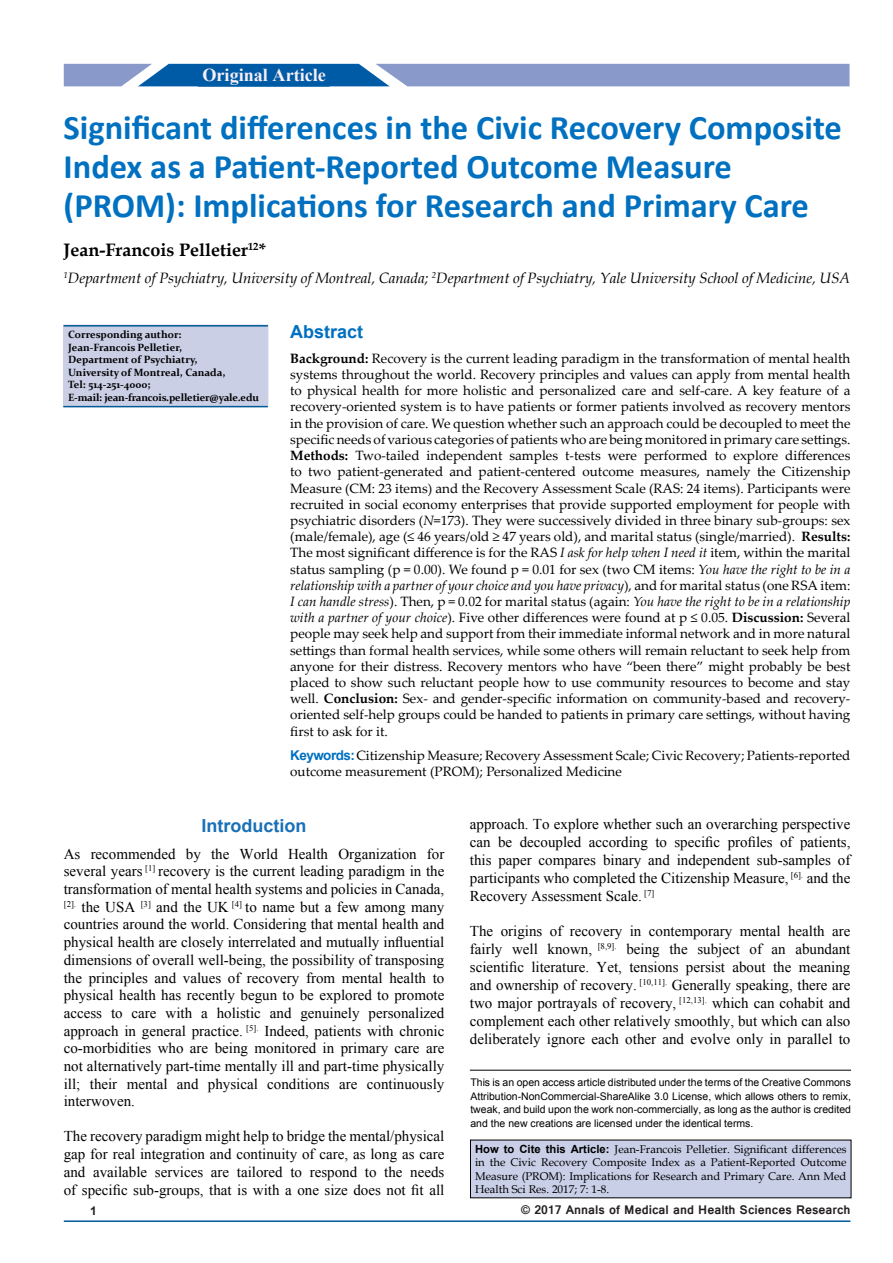
<style>
.page{position:relative;width:893px;height:1263px;background:#fff}
.page>*{position:absolute;margin:0;border:0;box-sizing:border-box;transform-origin:0 0}
.t1{font:700 34.5px/39px "Calibri";color:#0070c0}
.t2{font:700 18.75px "Times New Roman";color:#fff}
.t3{font:700 18.15px "Times New Roman";color:#f9eff6}
.t4{font:700 18px "Book Antiqua";color:#000}
.t5{font:700 18px "Arial";color:#1870b8}
.t6{font:700 18px "Arial";color:#0070c0}
.t7{font:15px/17.7px "Times New Roman";color:#000;text-align:justify}
.t8{font:italic 15px "Book Antiqua";color:#000}
.t9{font:13.5px/16.2px "Palatino Linotype";color:#000;text-align:justify}
.t10{font:700 13.5px "Vrinda";color:#231f20}
.t11{font:700 12px "Arial";color:#231f20}
.t12{font:11.25px/13.5px "Book Antiqua";color:#000;text-align:justify}
.t13{font:10.5px/13.5px "Arial";color:#000;text-align:justify}
.t14{font:700 10.5px/12.6px "Constantia";color:#000}
.s1{font-weight:700}
.s2{font-style:italic}
.s3{font-family:"Arial";font-weight:700;color:#0070c0}
.s4{font-family:"Arial";font-weight:700}
</style>
<div class="page">
<svg style="left:64px;top:64px;width:785px;height:22px"></svg>
<hr style="left:64px;top:1220px;width:786px;height:2px;background:#005a96">
<div style="left:198px;top:65px;width:131px;height:22px;background:#005ba6;border:2px solid #005ba6"></div>
<div style="left:470px;top:1140px;width:381px;height:58px;background:#c9cfe7"></div>
<hr style="left:470px;top:1070px;width:381px;height:1px;background:#000">
<div style="left:64px;top:325px;width:204px;height:81px;background:#cacfe6"></div>
<div style="left:64px;top:325px;width:204px;height:81px;border:1px solid #c9cfe7"></div>
<hr style="left:63px;top:406px;width:205px;height:1px;background:#005a96">
<hr style="left:64px;top:325px;width:204px;height:2px;background:#005a96">
<h2 class="t2" style="left:201px;top:61px;width:129px">Original Article</h2>
<h3 class="t3" style="left:202px;top:62px;width:125px">Original Article</h3>
<h1 class="t1" style="left:64px;top:108px;width:780px">Significant differences in the Civic Recovery Composite<br>Index as a Patient-Reported Outcome Measure (PROM): Implications for Research and Primary Care</h1>
<h3 class="t4" style="left:64px;top:238px;width:204px">Jean-Francois Pelletier<sup>12</sup>*</h3>
<p class="t8" style="left:64px;top:267px;width:788px"><sup>1</sup>Department of Psychiatry, University of Montreal, Canada; <sup>2</sup>Department of Psychiatry, Yale University School of Medicine, USA</p>
<h3 class="t6" style="left:290px;top:320px;width:75px">Abstract</h3>
<p class="t9" style="left:290px;top:350px;width:562px"><span class="s1">Background:</span> Recovery is the current leading paradigm in the transformation of mental health systems throughout the world. Recovery principles and values can apply from mental health to physical health for more holistic and personalized care and self-care. A key feature of a recovery-oriented system is to have patients or former patients involved as recovery mentors in the provision of care. We question whether such an approach could be decoupled to meet the specific needs of various categories of patients who are being monitored in primary care settings.<br><span class="s1">Methods:</span> Two-tailed independent samples t-tests were performed to explore differences to two patient-generated and patient-centered outcome measures, namely the Citizenship Measure (CM: 23 items) and the Recovery Assessment Scale (RAS: 24 items). Participants were recruited in social economy enterprises that provide supported employment for people with psychiatric disorders (<span class="s2">N</span>=173). They were successively divided in three binary sub-groups: sex (male/female), age (≤ 46 years/old ≥ 47 years old), and marital status (single/married). <span class="s1">Results:<br></span>The most significant difference is for the RAS <span class="s2">I ask for help when I need it</span> item, within the marital status sampling (p = 0.00). We found p = 0.01 for sex (two CM items: <span class="s2">You have the right to be in a relationship with a partner of your choice and you have privacy</span>), and for marital status (one RSA item:<br><span class="s2">I can handle stress</span>). Then, p = 0.02 for marital status (again: <span class="s2">You have the right to be in a relationship with a partner of your choice</span>). Five other differences were found at p ≤ 0.05. <span class="s1">Discussion:</span> Several people may seek help and support from their immediate informal network and in more natural settings than formal health services, while some others will remain reluctant to seek help from anyone for their distress. Recovery mentors who have “been there” might probably be best placed to show such reluctant people how to use community resources to become and stay well. <span class="s1">Conclusion:</span> Sex- and gender-specific information on community-based and recovery&shy;oriented self-help groups could be handed to patients in primary care settings, without having first to ask for it.</p>
<p class="t9" style="left:290px;top:747px;width:562px"><span class="s3">Keywords:</span> Citizenship Measure; Recovery Assessment Scale; Civic Recovery; Patients-reported outcome measurement (PROM); Personalized Medicine</p>
<p class="t14" style="left:68px;top:328px;width:192px">Corresponding author:<br>Jean-Francois Pelletier,<br>Department of Psychiatry,<br>University of Montreal, Canada,<br>Tel: 514-251-4000;<br>E-mail: jean-francois.pelletier@yale.edu</p>
<h3 class="t5" style="left:202px;top:814px;width:106px">Introduction</h3>
<p class="t7" style="left:64px;top:844px;width:382px">As recommended by the World Health Organization for several years <sup>[1]</sup> recovery is the current leading paradigm in the transformation of mental health systems and policies in Canada, <sup>[2].</sup> the USA <sup>[3]</sup> and the UK <sup>[4]</sup> to name but a few among many countries around the world. Considering that mental health and physical health are closely interrelated and mutually influential dimensions of overall well-being, the possibility of transposing the principles and values of recovery from mental health to physical health has recently begun to be explored to promote access to care with a holistic and genuinely personalized approach in general practice. <sup>[5].</sup> Indeed, patients with chronic co-morbidities who are being monitored in primary care are not alternatively part-time mentally ill and part-time physically ill; their mental and physical conditions are continuously interwoven.</p>
<p class="t7" style="left:64px;top:1127px;width:382px">The recovery paradigm might help to bridge the mental/physical gap for real integration and continuity of care, as long as care and available services are tailored to respond to the needs of specific sub-groups, that is with a one size does not fit all</p>
<p class="t7" style="left:470px;top:815px;width:382px">approach. To explore whether such an overarching perspective can be decoupled according to specific profiles of patients, this paper compares binary and independent sub-samples of participants who completed the Citizenship Measure, <sup>[6].</sup> and the Recovery Assessment Scale. <sup>[7]</sup></p>
<p class="t7" style="left:470px;top:922px;width:382px">The origins of recovery in contemporary mental health are fairly well known, <sup>[8,9].</sup> being the subject of an abundant scientific literature. Yet, tensions persist about the meaning and ownership of recovery. <sup>[10,11].</sup> Generally speaking, there are two major portrayals of recovery, <sup>[12,13].</sup> which can cohabit and complement each other relatively smoothly, but which can also deliberately ignore each other and evolve only in parallel to</p>
<p class="t13" style="left:470px;top:1076px;width:382px">This is an open access article distributed under the terms of the Creative Commons Attribution‑NonCommercial‑ShareAlike 3.0 License, which allows others to remix, tweak, and build upon the work non‑commercially, as long as the author is credited and the new creations are licensed under the identical terms.</p>
<p class="t12" style="left:475px;top:1142px;width:373px"><span class="s4">How to Cite this Article:</span> Jean-Francois Pelletier. Significant differences in the Civic Recovery Composite Index as a Patient-Reported Outcome Measure (PROM): Implications for Research and Primary Care. Ann Med Health Sci Res. 2017; 7: 1-8.</p>
<p class="t11" style="left:90px;top:1203px;width:8px">1</p>
<p class="t10" style="left:521px;top:1201px;width:331px">© 2017 Annals of Medical and Health Sciences Research</p>
</div>
